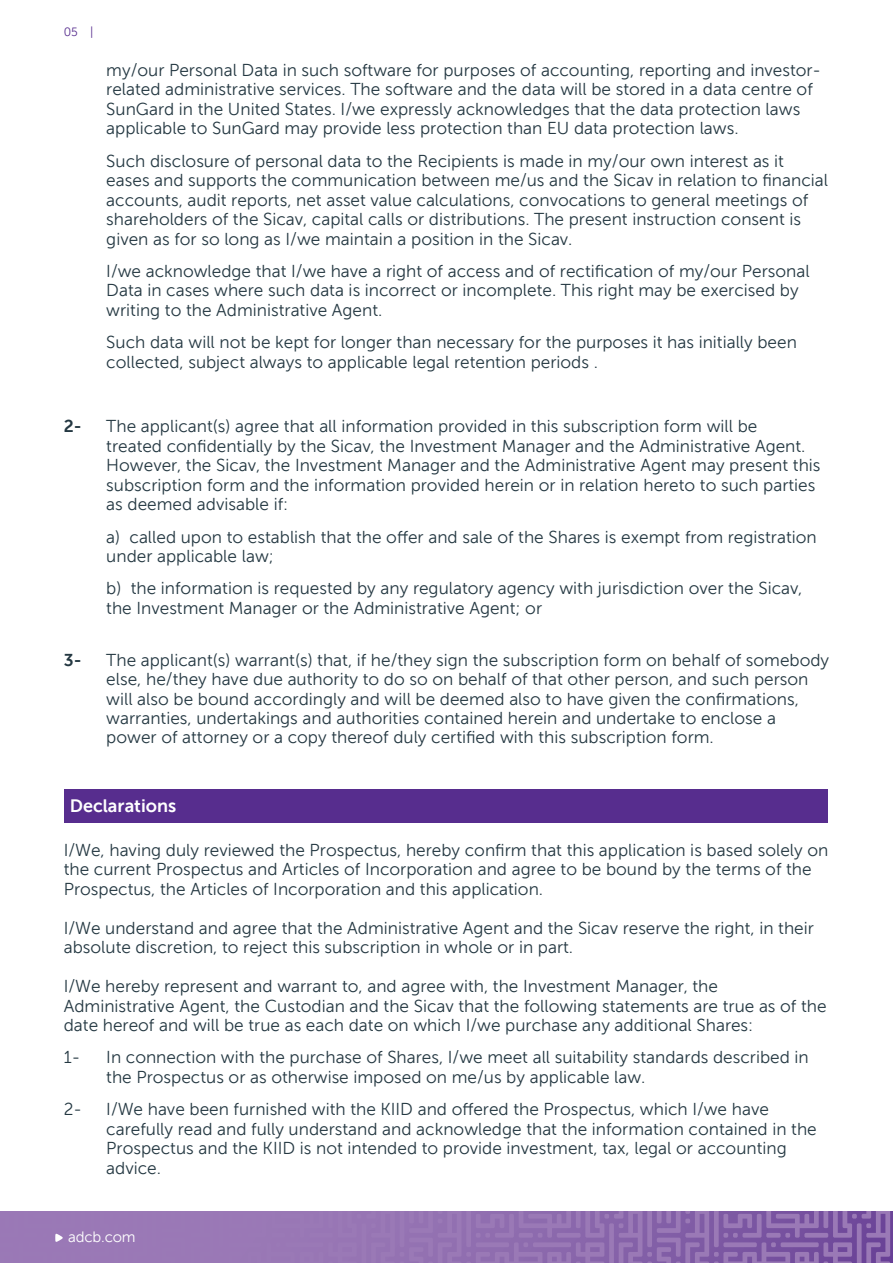
<style>
.page{position:relative;width:893px;height:1263px;background:#fff}
.page>*{position:absolute;margin:0;border:0;box-sizing:border-box;transform-origin:0 0}
.t1{font:18px "Museo Sans 700";color:#fff}
.t2{font:17.25px/19.5px "Museo Sans 300";color:#243842}
.t3{font:17.25px "Museo Sans 700";color:#243842}
.t4{font:15px "Museo Sans 300";letter-spacing:-.01em;color:#fff}
.t5{font:12px "Museo Sans 300";color:#572d8e}
</style>
<div class="page">
<svg style="left:0;top:1212px;width:893px;height:51px;background:#9270b1"></svg>
<svg style="left:55px;top:1234px;width:8px;height:8px"></svg>
<div style="left:64px;top:789px;width:764px;height:33px;background:#572d8e"></div>
<p class="t5" style="left:64px;top:26px;width:16px">05</p>
<p class="t5" style="left:90px;top:26px;width:5px">|</p>
<p class="t2" style="left:106px;top:60px;width:716px">my/our Personal Data in such software for purposes of accounting, reporting and investor-</p>
<p class="t2" style="left:106px;top:99px;width:695px">SunGard in the United States /I. we expressly acknowledges that the data protection laws applicable to SunGard may provide less protection than EU data protection laws.</p>
<p class="t2" style="left:106px;top:151px;width:723px">Such disclosure of personal data to the Recipients is made in my/our own interest as it eases and supports the communication between me/us and the Sicav in relation to financial accounts, audit reports, net asset value calculations, convocations to general meetings of shareholders of the Sicav, capital calls or distributions. The present instruction consent is given as for so long as /I we maintain a position in the Sicav.</p>
<p class="t2" style="left:106px;top:261px;width:705px">/I we acknowledge that /I we have a right of access and of rectification of my/our Personal<br>Data in cases where such data is incorrect or incomplete. This right may be exercised by writing to the Administrative Agent.</p>
<p class="t2" style="left:106px;top:333px;width:692px">Such data will not be kept for longer than necessary for the purposes it has initially been collected, subject always to applicable legal retention periods .</p>
<p class="t2" style="left:106px;top:80px;width:708px">related administrative services. The software and the data will be stored in a data centre of</p>
<p class="t3" style="left:64px;top:417px;width:19px">2-</p>
<p class="t3" style="left:64px;top:650px;width:19px">3-</p>
<p class="t2" style="left:106px;top:417px;width:653px">The applicant s( ) agree that all information provided in this subscription form will be</p>
<p class="t2" style="left:106px;top:436px;width:716px">treated confidentially by the Sicav, the Investment Manager and the Administrative Agent.<br>However, the Sicav, the Investment Manager and the Administrative Agent may present this subscription form and the information provided herein or in relation hereto to such parties as deemed advisable :i f</p>
<p class="t2" style="left:130px;top:527px;width:689px">called upon to establish that the offer and sale of the Shares is exempt from registration</p>
<p class="t2" style="left:106px;top:527px;width:169px">a)<br>under applicable law;</p>
<p class="t2" style="left:131px;top:579px;width:673px">the information is requested by any regulatory agency with jurisdiction over the Sicav,</p>
<p class="t2" style="left:106px;top:579px;width:437px">b)<br>the Investment Manager or the Administrative Agent; or</p>
<p class="t2" style="left:106px;top:650px;width:724px">The applicant s( ) warrant s( ) that if, he/they sign the subscription form on behalf of somebody</p>
<p class="t2" style="left:106px;top:669px;width:704px">else, he/they have due authority to do so on behalf of that other person, and such person will also be bound accordingly and will be deemed also to have given the confirmations, warranties, undertakings and authorities contained herein and undertake to enclose a power of attorney or a copy thereof duly certified with this subscription form.</p>
<p class="t1" style="left:70px;top:796px;width:108px">Declarations</p>
<p class="t2" style="left:64px;top:840px;width:766px">/I We, having duly reviewed the Prospectus, hereby confirm that this application is based solely on the current Prospectus and Articles of Incorporation and agree to be bound by the terms of the<br>Prospectus, the Articles of Incorporation and this application.</p>
<p class="t2" style="left:64px;top:918px;width:752px">/I We understand and agree that the Administrative Agent and the Sicav reserve the right in, their absolute discretion, to reject this subscription in whole or in part.</p>
<p class="t2" style="left:64px;top:976px;width:764px">/I We hereby represent and warrant to, and agree with, the Investment Manager, the<br>Administrative Agent, the Custodian and the Sicav that the following statements are true as of the date hereof and will be true as each date on which /I we purchase any additional Shares:</p>
<p class="t2" style="left:106px;top:1048px;width:704px">In connection with the purchase of Shares /I, we meet all suitability standards described in</p>
<p class="t2" style="left:64px;top:1048px;width:18px">1-</p>
<p class="t2" style="left:64px;top:1099px;width:20px">2-</p>
<p class="t2" style="left:106px;top:1061px;width:664px;line-height:32.2px">the Prospectus or as otherwise imposed on me/us by applicable law.<br>/I We have been furnished with the KIID and offered the Prospectus, which /I we have</p>
<p class="t2" style="left:106px;top:1119px;width:712px">carefully read and fully understand and acknowledge that the information contained in the<br>Prospectus and the KIID is not intended to provide investment, tax, legal or accounting advice.</p>
<p class="t4" style="left:68px;top:1228px;width:69px">adcb.com</p>
</div>
